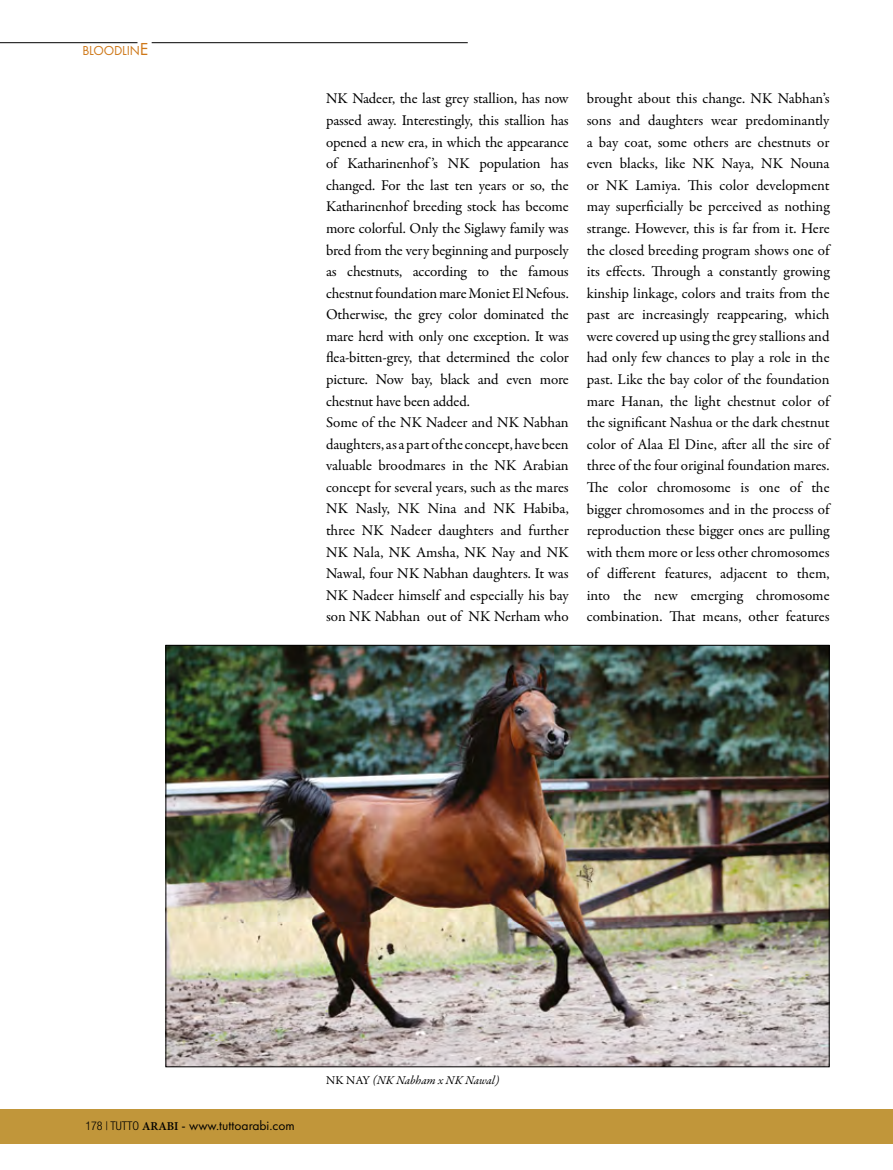
<style>
.page{position:relative;width:893px;height:1170px;background:#fff}
.page>*{position:absolute;margin:0;border:0;box-sizing:border-box;transform-origin:0 0}
.t1{font:15px/21.6px "Garamond Premr Pro";letter-spacing:-.01em;color:#000}
.t2{font:13.5px "Futura PT";color:#000}
.t3{font:13.5px "Futura PT";letter-spacing:-.015em;color:#ce7717}
.t4{font:italic 12px "Garamond Premr Pro";letter-spacing:-.005em;color:#000}
.s1{font-size:18px}
.s2{font-family:"Helvetica Neue LT Std";font-weight:300;font-stretch:condensed;font-size:12px}
.s3{font-family:"Minion Pro";font-weight:600;font-size:12px}
.s4{font-style:normal}
</style>
<div class="page">
<img style="left:168px;top:647px;width:659px;height:417px">
<hr style="left:152px;top:42px;width:316px;height:1px;background:#000">
<hr style="left:0;top:42px;width:137px;height:1px;background:#000">
<div style="left:0;top:1109px;width:893px;height:34px;background:#c1963a"></div>
<p class="t3" style="left:82px;top:43px;width:67px">BLOODLIN<span class="s1">E</span></p>
<p class="t1" style="left:326px;top:88px;width:244px">NK Nadeer, the last grey stallion, has now passed away. Interestingly, this stallion has opened a new era, in which the appearance of Katharinenhof ’s NK population has changed. For the last ten years or so, the Katharinenhof breeding stock has become more colorful. Only the Siglawy family was bred from the very beginning and purposely as chestnuts, according to the famous chestnut foundation mare Moniet El Nefous.<br>Otherwise, the grey color dominated the mare herd with only one exception. It was flea-bitten-grey, that determined the color picture. Now bay, black and even more chestnut have been added.<br>Some of the NK Nadeer and NK Nabhan daughters, as a part of the concept, have been valuable broodmares in the NK Arabian concept for several years, such as the mares NK Nasly, NK Nina and NK Habiba, three NK Nadeer daughters and further NK Nala, NK Amsha, NK Nay and NK Nawal, four NK Nabhan daughters. It was NK Nadeer himself and especially his bay son NK Nabhan out of NK Nerham who</p>
<p class="t1" style="left:587px;top:88px;width:244px;text-align:justify">brought about this change. NK Nabhan’s sons and daughters wear predominantly a bay coat, some others are chestnuts or even blacks, like NK Naya, NK Nouna or NK Lamiya. This color development may superficially be perceived as nothing strange. However, this is far from it. Here the closed breeding program shows one of its effects. Through a constantly growing kinship linkage, colors and traits from the past are increasingly reappearing, which were covered up using the grey stallions and had only few chances to play a role in the past. Like the bay color of the foundation mare Hanan, the light chestnut color of the significant Nashua or the dark chestnut color of Alaa El Dine, after all the sire of three of the four original foundation mares.<br>The color chromosome is one of the bigger chromosomes and in the process of reproduction these bigger ones are pulling with them more or less other chromosomes of different features, adjacent to them, into the new emerging chromosome combination. That means, other features</p>
<p class="t1" style="left:635px;top:175px;width:10px">l</p>
<p class="t1" style="left:612px;top:261px;width:6px">f</p>
<p class="t1" style="left:617px;top:369px;width:10px">l</p>
<p class="t1" style="left:619px;top:563px;width:6px">f</p>
<p class="t2" style="left:85px;top:1117px;width:211px"><span class="s2">178 | TUTTO</span> <span class="s3">ARABI</span> - www.tuttoarabi.com</p>
<p class="t4" style="left:326px;top:1072px;width:175px"><span class="s4">NK NAy</span> (NK Nabham x NK Nawal)</p>
<p class="t4" style="left:410px;top:1072px;width:7px">v</p>
</div>
